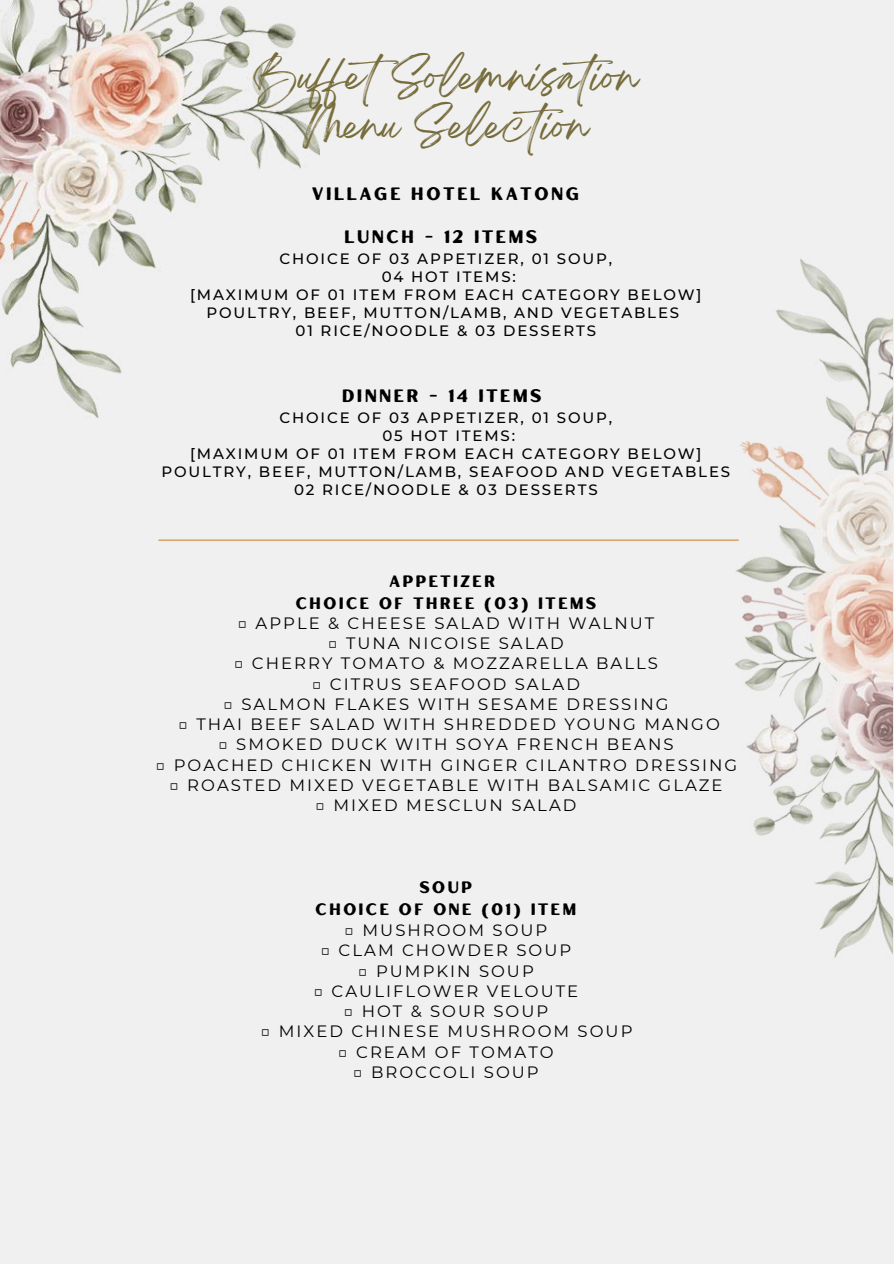
<style>
.page{position:relative;width:894px;height:1264px;background:#fff}
.page>*{position:absolute;margin:0;border:0;box-sizing:border-box;transform-origin:0 0}
.t1{font:35.85px/49.5px "Breathing";color:#776d3c;text-align:center}
.t2{font:18px "Hertical Sans Rough";letter-spacing:.125em;color:#000}
.t3{font:16.5px "Montserrat";letter-spacing:.125em;color:#000}
.t4{font:16.5px/21.3px "Hertical Sans Rough";letter-spacing:.125em;color:#000;text-align:center}
.t5{font:500 15px/18px "Montserrat";letter-spacing:.125em;color:#000;text-align:center}
</style>
<div class="page">
<div style="left:0;top:0;width:893px;height:1263px;background:#ededed"></div>
<img style="left:0;top:0;width:319px;height:418px">
<img style="left:735px;top:259px;width:157px;height:699px">
<hr style="left:159px;top:539px;width:578px;height:2px;background:#daa773">
<h1 class="t1" style="left:253px;top:61px;width:385px">BuffetSolemnisation<br>Menu Selection</h1>
<p class="t2" style="left:312px;top:181px;width:269px">VILLAGE HOTEL KATONG</p>
<p class="t2" style="left:344px;top:224px;width:195px">LUNCH - 12 ITEMS</p>
<p class="t5" style="left:190px;top:250px;width:512px">CHOICE OF 03 APPETIZER, 01 SOUP,<br>04 HOT ITEMS:<br>[MAXIMUM OF 01 ITEM FROM EACH CATEGORY BELOW]<br>POULTRY, BEEF, MUTTON/LAMB, AND VEGETABLES<br>01 RICE/NOODLE &amp; 03 DESSERTS</p>
<p class="t2" style="left:341px;top:383px;width:201px">DINNER - 14 ITEMS</p>
<p class="t5" style="left:161px;top:408px;width:570px">CHOICE OF 03 APPETIZER, 01 SOUP,<br>05 HOT ITEMS:<br>[MAXIMUM OF 01 ITEM FROM EACH CATEGORY BELOW] POULTRY, BEEF, MUTTON/LAMB, SEAFOOD AND VEGETABLES 02 RICE/NOODLE &amp; 03 DESSERTS</p>
<p class="t4" style="left:295px;top:570px;width:302px">APPETIZER<br>CHOICE OF THREE (03) ITEMS</p>
<p class="t3" style="left:237px;top:612px;width:418px">□ APPLE &amp; CHEESE SALAD WITH WALNUT</p>
<p class="t3" style="left:328px;top:633px;width:237px">□ TUNA NICOISE SALAD</p>
<p class="t3" style="left:233px;top:653px;width:425px">□ CHERRY TOMATO &amp; MOZZARELLA BALLS</p>
<p class="t3" style="left:311px;top:673px;width:270px">□ CITRUS SEAFOOD SALAD</p>
<p class="t3" style="left:223px;top:693px;width:446px">□ SALMON FLAKES WITH SESAME DRESSING</p>
<p class="t3" style="left:178px;top:714px;width:543px">□ THAI BEEF SALAD WITH SHREDDED YOUNG MANGO</p>
<p class="t3" style="left:218px;top:734px;width:457px">□ SMOKED DUCK WITH SOYA FRENCH BEANS</p>
<p class="t3" style="left:155px;top:754px;width:583px">□ POACHED CHICKEN WITH GINGER CILANTRO DRESSING</p>
<p class="t3" style="left:169px;top:774px;width:555px">□ ROASTED MIXED VEGETABLE WITH BALSAMIC GLAZE</p>
<p class="t3" style="left:315px;top:795px;width:262px">□ MIXED MESCLUN SALAD</p>
<p class="t4" style="left:315px;top:876px;width:262px">SOUP<br>CHOICE OF ONE (01) ITEM</p>
<p class="t3" style="left:344px;top:920px;width:204px">□ MUSHROOM SOUP</p>
<p class="t3" style="left:320px;top:940px;width:252px">□ CLAM CHOWDER SOUP</p>
<p class="t3" style="left:358px;top:960px;width:177px">□ PUMPKIN SOUP</p>
<p class="t3" style="left:313px;top:980px;width:266px">□ CAULIFLOWER VELOUTE</p>
<p class="t3" style="left:343px;top:1001px;width:206px">□ HOT &amp; SOUR SOUP</p>
<p class="t3" style="left:260px;top:1021px;width:373px">□ MIXED CHINESE MUSHROOM SOUP</p>
<p class="t3" style="left:338px;top:1041px;width:217px">□ CREAM OF TOMATO</p>
<p class="t3" style="left:353px;top:1061px;width:187px">□ BROCCOLI SOUP</p>
</div>
